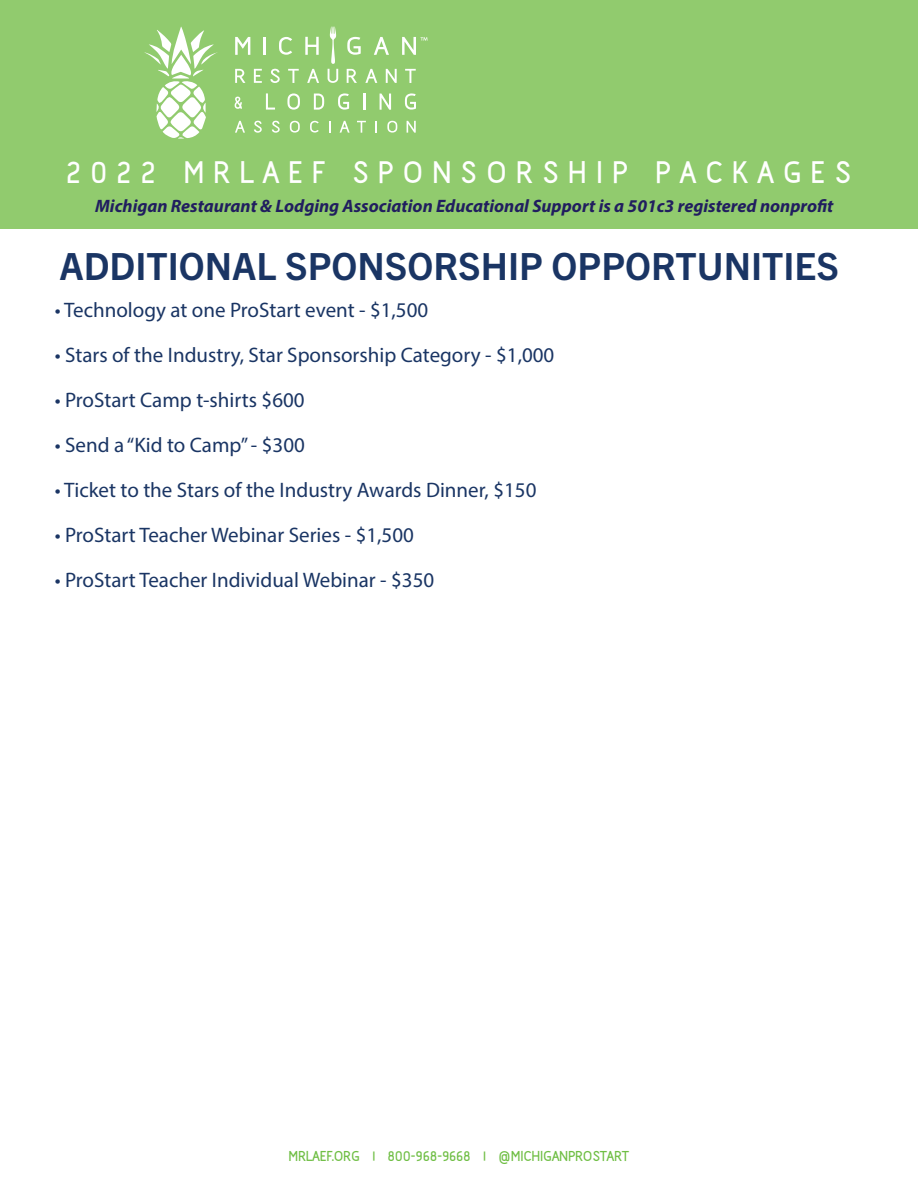
<style>
.page{position:relative;width:918px;height:1188px;background:#fff}
.page>*{position:absolute;margin:0;border:0;box-sizing:border-box;transform-origin:0 0}
.t1{font:700 39px "Acid";color:#fff}
.t2{font:700 37.5px "Trade Gothic Next LT Pro";color:#1a3564}
.t3{font:21px "Myriad Pro";color:#1a3564}
.t4{font:italic 700 18px "Myriad Pro";color:#211e5f}
.t5{font:700 18px "Acid";color:#6fbe44}
</style>
<div class="page">
<div style="left:0;top:0;width:918px;height:229px;background:#91cb6e"></div>
<svg style="left:144px;top:27px;width:73px;height:112px"></svg>
<svg style="left:235px;top:37px;width:15px;height:18px"></svg>
<hr style="left:263px;top:37px;width:3px;height:18px;background:#fff">
<svg style="left:279px;top:37px;width:13px;height:18px"></svg>
<svg style="left:305px;top:37px;width:14px;height:18px"></svg>
<svg style="left:347px;top:37px;width:14px;height:18px"></svg>
<svg style="left:374px;top:37px;width:15px;height:18px"></svg>
<svg style="left:402px;top:37px;width:25px;height:18px"></svg>
<svg style="left:235px;top:69px;width:10px;height:14px"></svg>
<svg style="left:254px;top:69px;width:8px;height:14px"></svg>
<svg style="left:270px;top:69px;width:10px;height:14px"></svg>
<svg style="left:288px;top:69px;width:11px;height:14px"></svg>
<svg style="left:307px;top:69px;width:12px;height:14px"></svg>
<svg style="left:328px;top:26px;width:10px;height:57px"></svg>
<svg style="left:347px;top:69px;width:10px;height:14px"></svg>
<svg style="left:365px;top:69px;width:12px;height:14px"></svg>
<svg style="left:386px;top:69px;width:11px;height:14px"></svg>
<svg style="left:405px;top:69px;width:11px;height:14px"></svg>
<svg style="left:235px;top:121px;width:10px;height:12px"></svg>
<svg style="left:254px;top:121px;width:8px;height:12px"></svg>
<svg style="left:272px;top:121px;width:8px;height:12px"></svg>
<svg style="left:290px;top:121px;width:10px;height:12px"></svg>
<svg style="left:310px;top:121px;width:9px;height:12px"></svg>
<svg style="left:329px;top:121px;width:1px;height:12px"></svg>
<svg style="left:340px;top:121px;width:10px;height:12px"></svg>
<svg style="left:357px;top:121px;width:9px;height:12px"></svg>
<svg style="left:375px;top:121px;width:2px;height:12px"></svg>
<svg style="left:387px;top:121px;width:10px;height:12px"></svg>
<svg style="left:407px;top:121px;width:9px;height:12px"></svg>
<svg style="left:235px;top:97px;width:7px;height:12px"></svg>
<svg style="left:266px;top:93px;width:9px;height:17px"></svg>
<svg style="left:287px;top:94px;width:13px;height:16px"></svg>
<svg style="left:314px;top:94px;width:10px;height:16px"></svg>
<svg style="left:338px;top:93px;width:11px;height:17px"></svg>
<svg style="left:363px;top:93px;width:2px;height:17px"></svg>
<svg style="left:380px;top:94px;width:11px;height:16px"></svg>
<svg style="left:405px;top:93px;width:11px;height:17px"></svg>
<p class="t1" style="left:66px;top:158px;width:787px">2 0 2 2 M R L A E F S P O N S O R S H I P P A C K A G E S</p>
<p class="t4" style="left:95px;top:194px;width:740px">Michigan Restaurant &amp; Lodging Association Educational Support is a 501c3 registered nonprofit</p>
<p class="t2" style="left:59px;top:241px;width:781px">ADDITIONAL SPONSORSHIP OPPORTUNITIES</p>
<p class="t3" style="left:55px;top:297px;width:375px">• Technology at one ProStart event - $1,500</p>
<p class="t3" style="left:55px;top:342px;width:501px">• Stars of the Industry, Star Sponsorship Category - $1,000</p>
<p class="t3" style="left:55px;top:387px;width:251px">• ProStart Camp t-shirts $600</p>
<p class="t3" style="left:55px;top:432px;width:252px">• Send a “Kid to Camp” - $300</p>
<p class="t3" style="left:55px;top:477px;width:483px">• Ticket to the Stars of the Industry Awards Dinner, $150</p>
<p class="t3" style="left:55px;top:522px;width:361px">• ProStart Teacher Webinar Series - $1,500</p>
<p class="t3" style="left:55px;top:567px;width:381px">• ProStart Teacher Individual Webinar - $350</p>
<p class="t5" style="left:289px;top:1150px;width:342px">MRLAEF.ORG | 800-968-9668 | @MICHIGANPROSTART</p>
</div>
